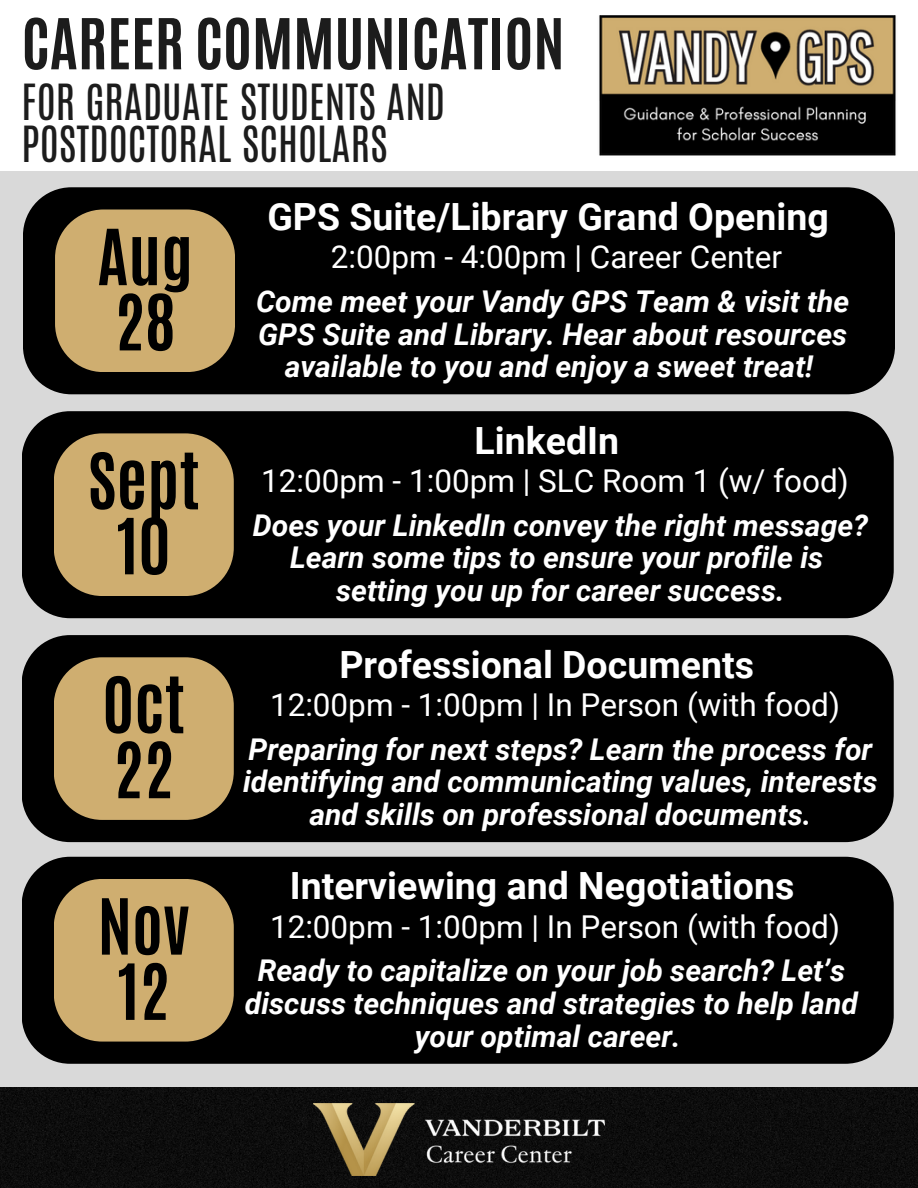
<style>
.page{position:relative;width:918px;height:1188px;background:#fff}
.page>*{position:absolute;margin:0;border:0;box-sizing:border-box;transform-origin:0 0}
.t1{font:700 65.7px/65.2px "Antonio";color:#000}
.t2{font:700 59.55px "Antonio";color:#1c1c1c}
.t3{font:41.7px/42.8px "Antonio";color:#1c1c1c}
.t4{font:700 37.5px "Roboto";color:#fff}
.t5{font:31.5px "Roboto";color:#fff}
.t6{font:italic 700 30px/32.7px "Roboto";color:#fff;text-align:center}
</style>
<div class="page">
<div style="left:0;top:171px;width:918px;height:1017px;background:#d9d9d9"></div>
<div style="left:0;top:1088px;width:918px;height:100px;background:#0d0d0d"></div>
<img style="left:314px;top:1103px;width:290px;height:72px">
<img style="left:599px;top:15px;width:297px;height:213px">
<div style="left:23px;top:187px;width:872px;height:207px;background:#000;border-radius:48px"></div>
<div style="left:55px;top:209px;width:180px;height:163px;background:#cfae70;border-radius:48px"></div>
<div style="left:22px;top:857px;width:871px;height:207px;background:#000;border-radius:48px"></div>
<div style="left:54px;top:879px;width:180px;height:163px;background:#cfae70;border-radius:48px"></div>
<div style="left:22px;top:635px;width:871px;height:207px;background:#000;border-radius:48px"></div>
<div style="left:54px;top:657px;width:180px;height:163px;background:#cfae70;border-radius:48px"></div>
<div style="left:22px;top:411px;width:871px;height:207px;background:#000;border-radius:48px"></div>
<div style="left:54px;top:433px;width:180px;height:163px;background:#cfae70;border-radius:48px"></div>
<h2 class="t2" style="left:22px;top:1px;width:544px">CAREER COMMUNICATION</h2>
<h4 class="t3" style="left:22px;top:81px;width:425px">FOR GRADUATE STUDENTS AND<br>POSTDOCTORAL SCHOLARS</h4>
<h5 class="t1" style="left:97px;top:225px;width:97px">Aug<br>28</h5>
<p class="t1" style="left:88px;top:449px;width:114px;text-align:center">Sept<br>10</p>
<p class="t1" style="left:102px;top:673px;width:84px">Oct<br>22</p>
<p class="t1" style="left:98px;top:894px;width:94px;text-align:center">Nov<br>12</p>
<h2 class="t4" style="left:267px;top:195px;width:563px">GPS Suite/Library Grand Opening</h2>
<h2 class="t5" style="left:331px;top:239px;width:453px">2:00pm - 4:00pm | Career Center</h2>
<p class="t6" style="left:256px;top:285px;width:595px">Come meet your Vandy GPS Team &amp; visit the<br>GPS Suite and Library. Hear about resources available to you and enjoy a sweet treat!</p>
<h5 class="t4" style="left:474px;top:419px;width:146px">LinkedIn</h5>
<p class="t5" style="left:261px;top:463px;width:589px">12:00pm - 1:00pm | SLC Room 1 (w/ food)</p>
<p class="t6" style="left:253px;top:509px;width:617px">Does your LinkedIn convey the right message?<br>Learn some tips to ensure your profile is setting you up for career success.</p>
<h5 class="t4" style="left:339px;top:643px;width:416px">Professional Documents</h5>
<h2 class="t5" style="left:270px;top:687px;width:571px">12:00pm - 1:00pm | In Person (with food)</h2>
<p class="t6" style="left:243px;top:733px;width:636px">Preparing for next steps? Learn the process for identifying and communicating values, interests and skills on professional documents.</p>
<h5 class="t4" style="left:290px;top:865px;width:506px">Interviewing and Negotiations</h5>
<h2 class="t5" style="left:270px;top:908px;width:571px">12:00pm - 1:00pm | In Person (with food)</h2>
<p class="t6" style="left:245px;top:955px;width:615px">Ready to capitalize on your job search? Let’s discuss techniques and strategies to help land your optimal career.</p>
</div>
